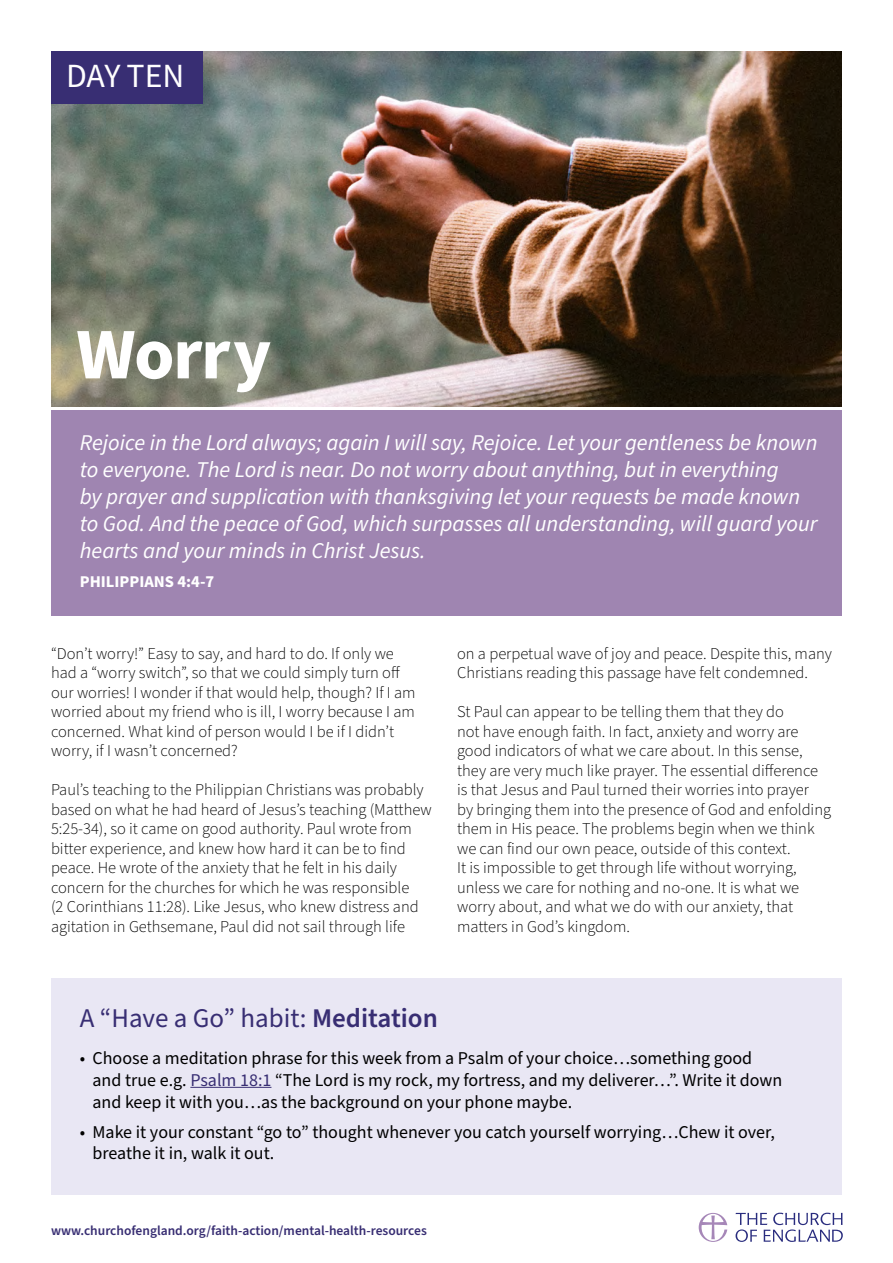
<style>
.page{position:relative;width:893px;height:1263px;background:#fff}
.page>*{position:absolute;margin:0;border:0;box-sizing:border-box;transform-origin:0 0}
.t1{font:700 72.6px "Source Sans Pro";letter-spacing:-.02em;color:#fff}
.t2{font:33.9px "Source Sans Pro";letter-spacing:-.005em;color:#fff}
.t3{font:27px "Source Sans Pro";color:#382e73}
.t4{font:italic 22.5px/27px "Source Sans Pro";color:#fff}
.t5{font:18px/21.6px "Source Sans Pro";color:#000}
.t6{font:300 16.5px/19.5px "Source Sans Pro";color:#000}
.t7{font:700 16.5px "Source Sans Pro";color:#fff}
.t8{font:600 13.5px "Source Sans Pro";color:#382e73}
.s1{font-weight:600}
.s2{color:#382e73}
</style>
<div class="page">
<svg style="left:735px;top:1213px;width:108px;height:29px"></svg>
<svg style="left:699px;top:1213px;width:28px;height:29px"></svg>
<img style="left:51px;top:51px;width:791px;height:355px">
<div style="left:51px;top:410px;width:791px;height:206px;background:#9f85b1"></div>
<div style="left:51px;top:978px;width:791px;height:217px;background:#e9e7f4"></div>
<hr style="left:190px;top:1087px;width:81px;height:1px;background:#382e73">
<div style="left:51px;top:51px;width:152px;height:52px;background:#382e73"></div>
<p class="t2" style="left:66px;top:53px;width:120px">DAY TEN</p>
<p class="t1" style="left:76px;top:305px;width:197px">Worry</p>
<p class="t4" style="left:80px;top:430px;width:739px">Rejoice in the Lord always; again I will say, Rejoice. Let your gentleness be known to everyone. The Lord is near. Do not worry about anything, but in everything<br>by prayer and supplication with thanksgiving let your requests be made known to God. And the peace of God, which surpasses all understanding, will guard your hearts and your minds in Christ Jesus.</p>
<p class="t7" style="left:80px;top:570px;width:136px">PHILIPPIANS 4:4-7</p>
<p class="t6" style="left:51px;top:644px;width:366px">“Don’t worry!” Easy to say, and hard to do. If only we had a “worry switch”, so that we could simply turn off our worries! I wonder if that would help, though? If I am worried about my friend who is ill, I worry because I am concerned. What kind of person would I be if I didn’t worry, if I wasn’t concerned?</p>
<p class="t6" style="left:51px;top:780px;width:382px">Paul’s teaching to the Philippian Christians was probably based on what he had heard of Jesus’s teaching (Matthew 5:25-34), so it came on good authority. Paul wrote from bitter experience, and knew how hard it can be to find peace. He wrote of the anxiety that he felt in his daily concern for the churches for which he was responsible<br>(2 Corinthians 11:28). Like Jesus, who knew distress and agitation in Gethsemane, Paul did not sail through life</p>
<p class="t6" style="left:457px;top:644px;width:376px">on a perpetual wave of joy and peace. Despite this, many<br>Christians reading this passage have felt condemned.</p>
<p class="t6" style="left:457px;top:702px;width:375px">St Paul can appear to be telling them that they do<br>not have enough faith. In fact, anxiety and worry are good indicators of what we care about. In this sense, they are very much like prayer. The essential difference is that Jesus and Paul turned their worries into prayer<br>by bringing them into the presence of God and enfolding them in His peace. The problems begin when we think we can find our own peace, outside of this context.<br>It is impossible to get through life without worrying, unless we care for nothing and no-one. It is what we worry about, and what we do with our anxiety, that matters in God’s kingdom.</p>
<p class="t3" style="left:80px;top:1000px;width:360px">A “Have a Go” habit: <span class="s1">Meditation</span></p>
<p class="t5" style="left:93px;top:1048px;width:691px;text-indent:-13px">• Choose a meditation phrase for this week from a Psalm of your choice…something good and true e.g. <span class="s2">Psalm 18:1</span> “The Lord is my rock, my fortress, and my deliverer…”. Write it down and keep it with you…as the background on your phone maybe.</p>
<p class="t5" style="left:93px;top:1121px;width:684px;text-indent:-13px">• Make it your constant “go to” thought whenever you catch yourself worrying…Chew it over, breathe it in, walk it out.</p>
<p class="t8" style="left:51px;top:1221px;width:377px">www.churchofengland.org/faith-action/mental-health-resources</p>
</div>
